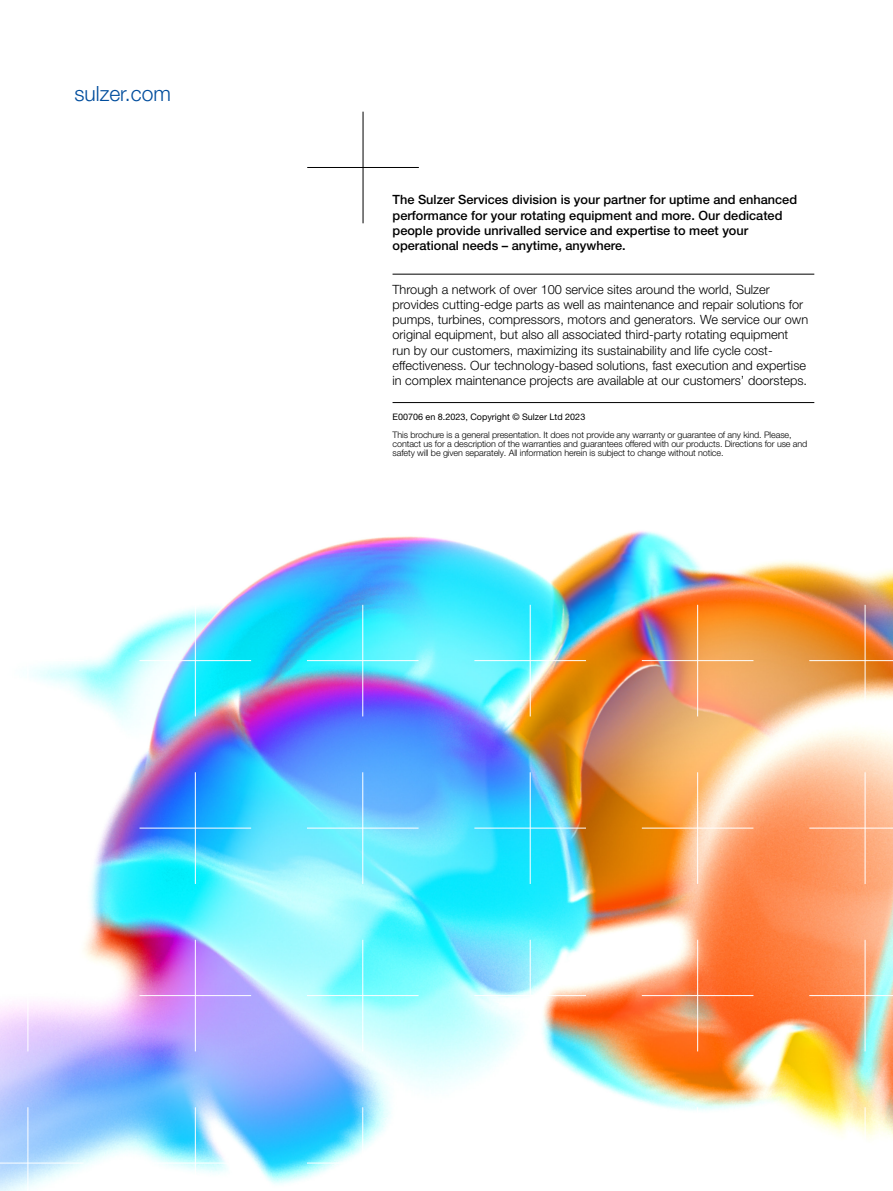
<style>
.page{position:relative;width:893px;height:1191px;background:#fff}
.page>*{position:absolute;margin:0;border:0;box-sizing:border-box;transform-origin:0 0}
.www{font:300 21px "Helvetica Neue LT Pro";color:#004d9d}
.Backcover_body_text{font:300 12.75px/15.3px "Helvetica Neue LT Pro";color:#000}
.Backcover_subtitle{font:500 12.75px/15.3px "Helvetica Neue LT Pro";color:#000}
.Disclaimer{font:300 9px/9px "Helvetica Neue LT Pro";letter-spacing:-.01em;color:#000}
.Disclaimer_title{font:9px "Helvetica Neue LT Pro";color:#000}
</style>
<div class="page">
<img style="left:0;top:531px;width:893px;height:660px">
<hr style="left:393px;top:274px;width:421px;height:1px;background:#000">
<hr style="left:393px;top:402px;width:421px;height:1px;background:#000">
<hr style="left:307px;top:167px;width:112px;height:1px;background:#000">
<hr style="left:363px;top:112px;width:1px;height:111px;background:#000">
<hr style="left:0;top:1162px;width:84px;height:1px;background:#fff">
<hr style="left:28px;top:1107px;width:1px;height:84px;background:#fff">
<hr style="left:0;top:995px;width:84px;height:1px;background:#fff">
<hr style="left:28px;top:939px;width:1px;height:112px;background:#fff">
<hr style="left:0;top:828px;width:84px;height:1px;background:#fff">
<hr style="left:28px;top:772px;width:1px;height:112px;background:#fff">
<hr style="left:140px;top:1162px;width:111px;height:1px;background:#fff">
<hr style="left:195px;top:1107px;width:1px;height:84px;background:#fff">
<hr style="left:140px;top:995px;width:111px;height:1px;background:#fff">
<hr style="left:195px;top:939px;width:1px;height:112px;background:#fff">
<hr style="left:140px;top:828px;width:111px;height:1px;background:#fff">
<hr style="left:195px;top:772px;width:1px;height:112px;background:#fff">
<hr style="left:307px;top:1162px;width:112px;height:1px;background:#fff">
<hr style="left:362px;top:1107px;width:1px;height:84px;background:#fff">
<hr style="left:307px;top:995px;width:112px;height:1px;background:#fff">
<hr style="left:362px;top:939px;width:1px;height:112px;background:#fff">
<hr style="left:307px;top:828px;width:112px;height:1px;background:#fff">
<hr style="left:362px;top:772px;width:1px;height:112px;background:#fff">
<hr style="left:474px;top:1162px;width:112px;height:1px;background:#fff">
<hr style="left:530px;top:1107px;width:1px;height:84px;background:#fff">
<hr style="left:474px;top:995px;width:112px;height:1px;background:#fff">
<hr style="left:530px;top:939px;width:1px;height:112px;background:#fff">
<hr style="left:474px;top:828px;width:112px;height:1px;background:#fff">
<hr style="left:530px;top:772px;width:1px;height:112px;background:#fff">
<hr style="left:642px;top:1162px;width:111px;height:1px;background:#fff">
<hr style="left:697px;top:1107px;width:1px;height:84px;background:#fff">
<hr style="left:642px;top:995px;width:111px;height:1px;background:#fff">
<hr style="left:697px;top:939px;width:1px;height:112px;background:#fff">
<hr style="left:642px;top:828px;width:111px;height:1px;background:#fff">
<hr style="left:697px;top:772px;width:1px;height:112px;background:#fff">
<hr style="left:809px;top:1162px;width:84px;height:1px;background:#fff">
<hr style="left:865px;top:1107px;width:1px;height:84px;background:#fff">
<hr style="left:809px;top:995px;width:84px;height:1px;background:#fff">
<hr style="left:865px;top:939px;width:1px;height:112px;background:#fff">
<hr style="left:809px;top:828px;width:84px;height:1px;background:#fff">
<hr style="left:865px;top:772px;width:1px;height:112px;background:#fff">
<hr style="left:0;top:660px;width:84px;height:1px;background:#fff">
<hr style="left:28px;top:605px;width:1px;height:111px;background:#fff">
<hr style="left:140px;top:660px;width:111px;height:1px;background:#fff">
<hr style="left:195px;top:605px;width:1px;height:111px;background:#fff">
<hr style="left:307px;top:660px;width:112px;height:1px;background:#fff">
<hr style="left:362px;top:605px;width:1px;height:111px;background:#fff">
<hr style="left:474px;top:660px;width:112px;height:1px;background:#fff">
<hr style="left:530px;top:605px;width:1px;height:111px;background:#fff">
<hr style="left:642px;top:660px;width:111px;height:1px;background:#fff">
<hr style="left:697px;top:605px;width:1px;height:111px;background:#fff">
<hr style="left:809px;top:660px;width:84px;height:1px;background:#fff">
<hr style="left:865px;top:605px;width:1px;height:111px;background:#fff">
<p class="www" style="left:74px;top:81px;width:98px">sulzer.com</p>
<p class="Backcover_subtitle" style="left:393px;top:192px;width:406px">The Sulzer Services division is your partner for uptime and enhanced performance for your rotating equipment and more. Our dedicated people provide unrivalled service and expertise to meet your operational needs – anytime, anywhere.</p>
<p class="Backcover_body_text" style="left:393px;top:281px;width:417px">Through a network of over 100 service sites around the world, Sulzer provides cutting-edge parts as well as maintenance and repair solutions for pumps, turbines, compressors, motors and generators. We service our own original equipment, but also all associated third-party rotating equipment run by our customers, maximizing its sustainability and life cycle cost&shy;effectiveness. Our technology-based solutions, fast execution and expertise in complex maintenance projects are available at our customers’ doorsteps.</p>
<p class="Disclaimer_title" style="left:393px;top:411px;width:194px">E00706 en 8.2023, Copyright © Sulzer Ltd 2023</p>
<p class="Disclaimer" style="left:393px;top:430px;width:416px">This brochure is a general presentation. It does not provide any warranty or guarantee of any kind. Please, contact us for a description of the warranties and guarantees offered with our products. Directions for use and safety will be given separately. All information herein is subject to change without notice.</p>
</div>
